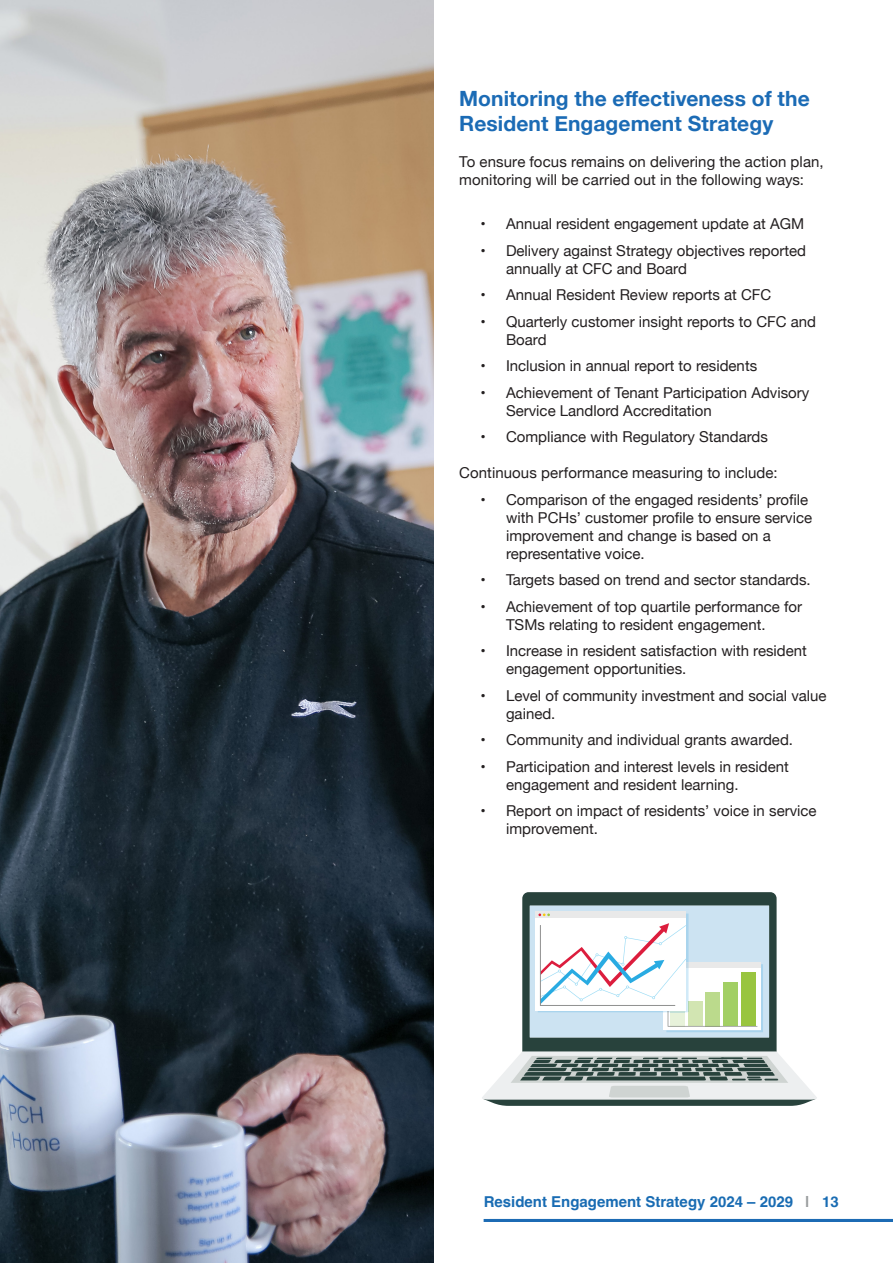
<style>
.page{position:relative;width:893px;height:1263px;background:#fff}
.page>*{position:absolute;margin:0;border:0;box-sizing:border-box;transform-origin:0 0}
.Body_Copy{font:700 21px/25.2px "Helvetica Neue";letter-spacing:.005em;color:#1b6bb5}
.Body_Copy-2{font:15px/18px "Helvetica Neue";color:#231f20}
.t1{font:700 15px "Helvetica";color:#196cb3}
.s1{color:#989b9c}
</style>
<div class="page">
<img style="left:0;top:0;width:434px;height:1263px">
<svg style="left:482px;top:892px;width:335px;height:214px"></svg>
<svg style="left:540px;top:925px;width:135px;height:81px"></svg>
<hr style="left:484px;top:1219px;width:409px;height:3px;background:#1c6bb4">
<p class="Body_Copy" style="left:459px;top:86px;width:352px">Monitoring the effectiveness of the<br>Resident Engagement Strategy</p>
<p class="Body_Copy-2" style="left:459px;top:153px;width:366px">To ensure focus remains on delivering the action plan, monitoring will be carried out in the following ways:</p>
<p class="Body_Copy-2" style="left:480px;top:216px;width:325px">• Annual resident engagement update at AGM</p>
<p class="Body_Copy-2" style="left:506px;top:242px;width:302px;text-indent:-26px">• Delivery against Strategy objectives reported annually at CFC and Board</p>
<p class="Body_Copy-2" style="left:480px;top:287px;width:292px">• Annual Resident Review reports at CFC</p>
<p class="Body_Copy-2" style="left:506px;top:313px;width:312px;text-indent:-26px">• Quarterly customer insight reports to CFC and<br>Board</p>
<p class="Body_Copy-2" style="left:480px;top:358px;width:278px">• Inclusion in annual report to residents</p>
<p class="Body_Copy-2" style="left:506px;top:384px;width:305px;text-indent:-26px">• Achievement of Tenant Participation Advisory<br>Service Landlord Accreditation</p>
<p class="Body_Copy-2" style="left:480px;top:429px;width:289px">• Compliance with Regulatory Standards</p>
<p class="Body_Copy-2" style="left:459px;top:465px;width:320px">Continuous performance measuring to include:</p>
<p class="Body_Copy-2" style="left:506px;top:491px;width:308px;text-indent:-26px">• Comparison of the engaged residents’ profile with PCHs’ customer profile to ensure service improvement and change is based on a representative voice.</p>
<p class="Body_Copy-2" style="left:480px;top:572px;width:332px">• Targets based on trend and sector standards.</p>
<p class="Body_Copy-2" style="left:506px;top:598px;width:298px;text-indent:-26px">• Achievement of top quartile performance for<br>TSMs relating to resident engagement.</p>
<p class="Body_Copy-2" style="left:506px;top:643px;width:302px;text-indent:-26px">• Increase in resident satisfaction with resident engagement opportunities.</p>
<p class="Body_Copy-2" style="left:506px;top:687px;width:322px;text-indent:-26px">• Level of community investment and social value gained.</p>
<p class="Body_Copy-2" style="left:480px;top:732px;width:314px">• Community and individual grants awarded.</p>
<p class="Body_Copy-2" style="left:506px;top:758px;width:284px;text-indent:-26px">• Participation and interest levels in resident engagement and resident learning.</p>
<p class="Body_Copy-2" style="left:506px;top:803px;width:312px;text-indent:-26px">• Report on impact of residents’ voice in service improvement.</p>
<p class="t1" style="left:484px;top:1192px;width:357px">Resident Engagement Strategy 2024 – 2029 <span class="s1">|</span> 13</p>
</div>
